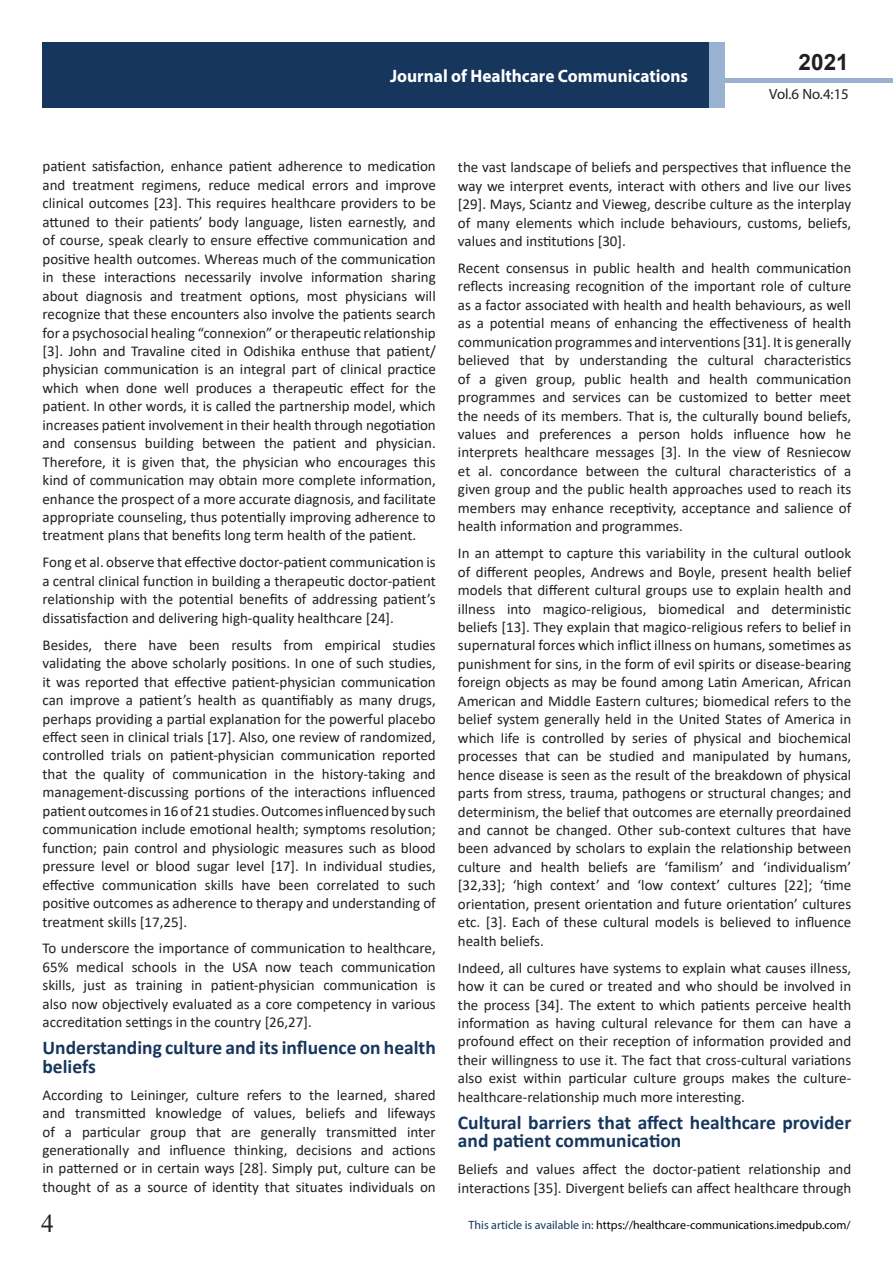
<style>
.page{position:relative;width:893px;height:1263px;background:#fff}
.page>*{position:absolute;margin:0;border:0;box-sizing:border-box;transform-origin:0 0}
.t1{font:25.5px "Times New Roman";color:#231f20}
.t2{font:700 22.5px "Arial";color:#231f20}
.Body_Text_First_Inde{font:700 19.5px/18.5px "Calibri";color:#16365d}
.t3{font:700 18px "Myriad Pro";color:#fff;scale:.96 1}
.Body_Text_First_Inde-2{font:15px/18.5px "Calibri";color:#231f20;text-align:justify}
.t4{font:14.85px "Myriad Pro";color:#231f20}
.t5{font:12px "Myriad Pro";color:#000}
.s1{color:#16365d}
</style>
<div class="page">
<hr style="left:725px;top:78px;width:168px;height:4px;background:#99b2d1">
<div style="left:43px;top:42px;width:666px;height:66px;background:#16365d"></div>
<div style="left:709px;top:42px;width:16px;height:66px;background:#99b2d1"></div>
<p class="t3" style="left:390px;top:64px;width:312px">Journal of Healthcare Communications</p>
<p class="t3" style="left:585px;top:74px;width:128px">ISSN 1698-9465</p>
<h2 class="t2" style="left:799px;top:46px;width:52px">2021</h2>
<p class="t4" style="left:769px;top:84px;width:81px">Vol.6 No.4:15</p>
<p class="Body_Text_First_Inde-2" style="left:43px;top:157px;width:395px">patient satisfaction, enhance patient adherence to medication and treatment regimens, reduce medical errors and improve clinical outcomes [23]. This requires healthcare providers to be attuned to their patients’ body language, listen earnestly, and of course, speak clearly to ensure effective communication and positive health outcomes. Whereas much of the communication in these interactions necessarily involve information sharing about diagnosis and treatment options, most physicians will recognize that these encounters also involve the patients search for a psychosocial healing “connexion” or therapeutic relationship [3]. John and Travaline cited in Odishika enthuse that patient/ physician communication is an integral part of clinical practice which when done well produces a therapeutic effect for the patient. In other words, it is called the partnership model, which increases patient involvement in their health through negotiation and consensus building between the patient and physician.<br>Therefore, it is given that, the physician who encourages this kind of communication may obtain more complete information, enhance the prospect of a more accurate diagnosis, and facilitate appropriate counseling, thus potentially improving adherence to treatment plans that benefits long term health of the patient.</p>
<p class="Body_Text_First_Inde-2" style="left:43px;top:553px;width:395px">Fong et al. observe that effective doctor-patient communication is a central clinical function in building a therapeutic doctor-patient relationship with the potential benefits of addressing patient’s dissatisfaction and delivering high-quality healthcare [24].</p>
<p class="Body_Text_First_Inde-2" style="left:43px;top:635px;width:395px">Besides, there have been results from empirical studies validating the above scholarly positions. In one of such studies, it was reported that effective patient-physician communication can improve a patient’s health as quantifiably as many drugs, perhaps providing a partial explanation for the powerful placebo effect seen in clinical trials [17]. Also, one review of randomized, controlled trials on patient-physician communication reported that the quality of communication in the history-taking and management-discussing portions of the interactions influenced patient outcomes in 16 of 21 studies. Outcomes influenced by such communication include emotional health; symptoms resolution; function; pain control and physiologic measures such as blood pressure level or blood sugar level [17]. In individual studies, effective communication skills have been correlated to such positive outcomes as adherence to therapy and understanding of treatment skills [17,25].</p>
<p class="Body_Text_First_Inde-2" style="left:43px;top:939px;width:395px">To underscore the importance of communication to healthcare, 65% medical schools in the USA now teach communication skills, just as training in patient-physician communication is also now objectively evaluated as a core competency in various accreditation settings in the country [26,27].</p>
<p class="Body_Text_First_Inde" style="left:43px;top:1038px;width:395px">Understanding culture and its influence on health beliefs</p>
<p class="Body_Text_First_Inde-2" style="left:43px;top:1085px;width:395px">According to Leininger, culture refers to the learned, shared and transmitted knowledge of values, beliefs and lifeways of a particular group that are generally transmitted inter generationally and influence thinking, decisions and actions in patterned or in certain ways [28]. Simply put, culture can be thought of as a source of identity that situates individuals on</p>
<p class="Body_Text_First_Inde-2" style="left:458px;top:158px;width:395px">the vast landscape of beliefs and perspectives that influence the way we interpret events, interact with others and live our lives [29]. Mays, Sciantz and Vieweg, describe culture as the interplay of many elements which include behaviours, customs, beliefs, values and institutions [30].</p>
<p class="Body_Text_First_Inde-2" style="left:458px;top:258px;width:395px">Recent consensus in public health and health communication reflects increasing recognition of the important role of culture as a factor associated with health and health behaviours, as well as a potential means of enhancing the effectiveness of health communication programmes and interventions [31]. It is generally believed that by understanding the cultural characteristics of a given group, public health and health communication programmes and services can be customized to better meet the needs of its members. That is, the culturally bound beliefs, values and preferences a person holds influence how he interprets healthcare messages [3]. In the view of Resniecow et al. concordance between the cultural characteristics of a given group and the public health approaches used to reach its members may enhance receptivity, acceptance and salience of health information and programmes.</p>
<p class="Body_Text_First_Inde-2" style="left:458px;top:544px;width:395px">In an attempt to capture this variability in the cultural outlook of different peoples, Andrews and Boyle, present health belief models that different cultural groups use to explain health and illness into magico-religious, biomedical and deterministic beliefs [13]. They explain that magico-religious refers to belief in supernatural forces which inflict illness on humans, sometimes as punishment for sins, in the form of evil spirits or disease-bearing foreign objects as may be found among Latin American, African American and Middle Eastern cultures; biomedical refers to the belief system generally held in the United States of America in which life is controlled by series of physical and biochemical processes that can be studied and manipulated by humans, hence disease is seen as the result of the breakdown of physical parts from stress, trauma, pathogens or structural changes; and determinism, the belief that outcomes are eternally preordained and cannot be changed. Other sub-context cultures that have been advanced by scholars to explain the relationship between culture and health beliefs are ‘familism’ and ‘individualism’ [32,33]; ‘high context’ and ‘low context’ cultures [22]; ‘time orientation, present orientation and future orientation’ cultures etc. [3]. Each of these cultural models is believed to influence health beliefs.</p>
<p class="Body_Text_First_Inde-2" style="left:458px;top:958px;width:395px">Indeed, all cultures have systems to explain what causes illness, how it can be cured or treated and who should be involved in the process [34]. The extent to which patients perceive health information as having cultural relevance for them can have a profound effect on their reception of information provided and their willingness to use it. The fact that cross-cultural variations also exist within particular culture groups makes the culture&shy;healthcare-relationship much more interesting.</p>
<p class="Body_Text_First_Inde" style="left:458px;top:1113px;width:395px">Cultural barriers that affect healthcare provider and patient communication</p>
<p class="Body_Text_First_Inde-2" style="left:458px;top:1159px;width:395px">Beliefs and values affect the doctor-patient relationship and interactions [35]. Divergent beliefs can affect healthcare through</p>
<h1 class="t1" style="left:41px;top:1206px;width:14px">4</h1>
<p class="t5" style="left:469px;top:1218px;width:383px"><span class="s1">This article is available in:</span> https://healthcare-communications.imedpub.com/</p>
</div>
